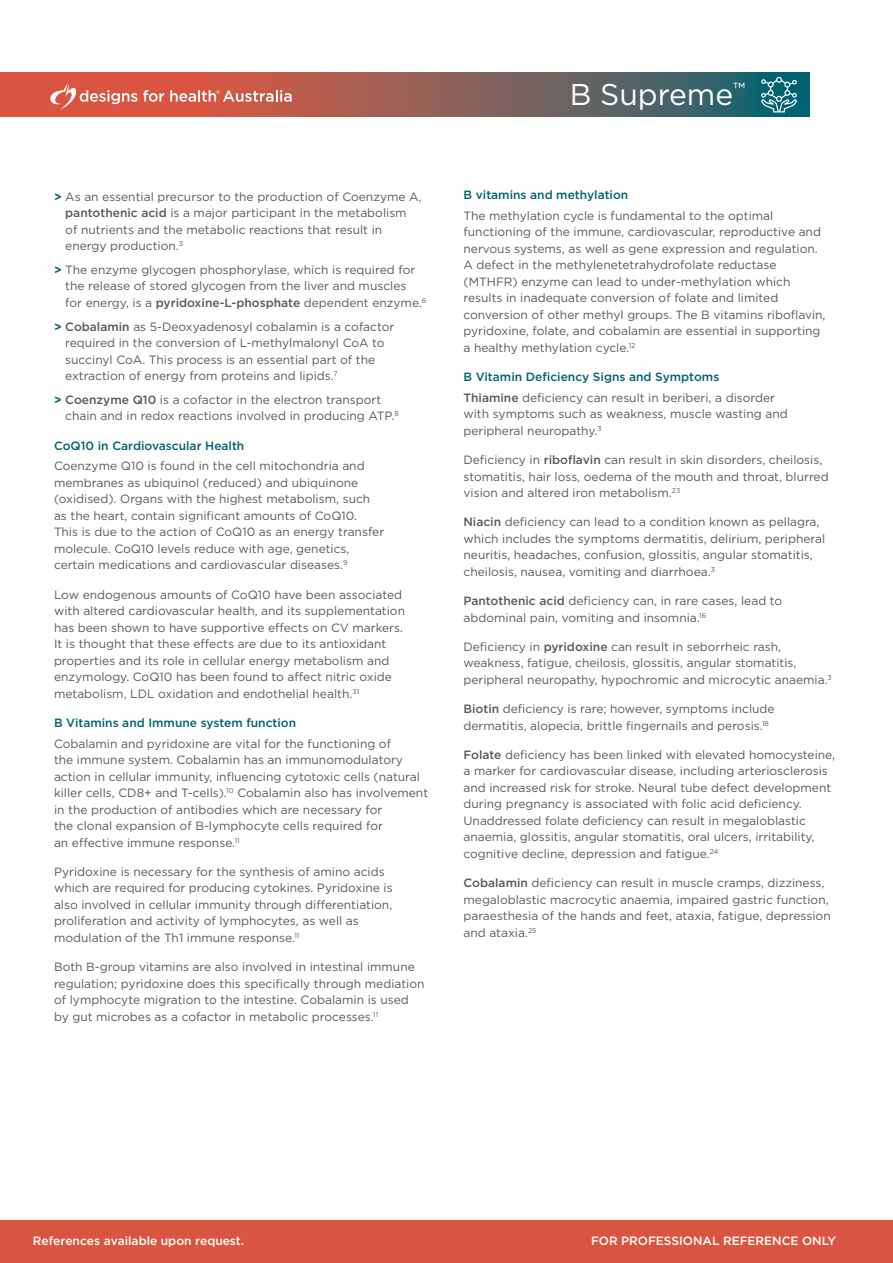
<style>
.page{position:relative;width:893px;height:1263px;background:#fff}
.page>*{position:absolute;margin:0;border:0;box-sizing:border-box;transform-origin:0 0}
.t1{font:30px "Gotham";color:#fff}
.t2{font:12px/16.5px "Gotham";color:#58595b}
.t3{font:500 12px "Gotham";color:#006271}
.t4{font:500 12px "Gotham";color:#fff}
.s1{font-weight:700;color:#006271}
.s2{font-weight:500}
.s3{font-weight:500;color:#006271}
</style>
<div class="page">
<div style="left:0;top:1220px;width:893px;height:43px;background:#d95541"></div>
<svg style="left:0;top:73px;width:810px;height:44px;background:#8b5e56"></svg>
<svg style="left:50px;top:83px;width:87px;height:27px;background:#df7463"></svg>
<svg style="left:143px;top:90px;width:21px;height:12px"></svg>
<svg style="left:170px;top:90px;width:122px;height:12px"></svg>
<svg style="left:761px;top:77px;width:36px;height:35px"></svg>
<p class="t2" style="left:65px;top:188px;width:358px;text-indent:-11px"><span class="s1">&gt;</span> As an essential precursor to the production of Coenzyme A, <span class="s2">pantothenic acid</span> is a major participant in the metabolism of nutrients and the metabolic reactions that result in energy production.<sup>3</sup></p>
<p class="t2" style="left:65px;top:261px;width:363px;text-indent:-11px"><span class="s1">&gt;</span> The enzyme glycogen phosphorylase, which is required for the release of stored glycogen from the liver and muscles<br>for energy, is a <span class="s2">pyridoxine-L-phosphate</span> dependent enzyme.<sup>6</sup></p>
<p class="t2" style="left:65px;top:318px;width:331px;text-indent:-11px"><span class="s1">&gt;</span> <span class="s2">Cobalamin</span> as 5-Deoxyadenosyl cobalamin is a cofactor required in the conversion of L-methylmalonyl CoA to succinyl CoA. This process is an essential part of the extraction of energy from proteins and lipids.<sup>7</sup></p>
<p class="t2" style="left:65px;top:391px;width:335px;text-indent:-11px"><span class="s1">&gt;</span> <span class="s2">Coenzyme Q10</span> is a cofactor in the electron transport chain and in redox reactions involved in producing ATP.<sup>8</sup></p>
<p class="t3" style="left:54px;top:437px;width:192px">CoQ10 in Cardiovascular Health</p>
<p class="t2" style="left:54px;top:458px;width:332px">Coenzyme Q10 is found in the cell mitochondria and membranes as ubiquinol (reduced) and ubiquinone (oxidised). Organs with the highest metabolism, such as the heart, contain significant amounts of CoQ10.<br>This is due to the action of CoQ10 as an energy transfer molecule. CoQ10 levels reduce with age, genetics, certain medications and cardiovascular diseases.<sup>9</sup></p>
<p class="t2" style="left:54px;top:586px;width:353px">Low endogenous amounts of CoQ10 have been associated with altered cardiovascular health, and its supplementation has been shown to have supportive effects on CV markers.<br>It is thought that these effects are due to its antioxidant properties and its role in cellular energy metabolism and enzymology. CoQ10 has been found to affect nitric oxide metabolism, LDL oxidation and endothelial health.<sup>31</sup></p>
<p class="t3" style="left:54px;top:715px;width:244px">B Vitamins and Immune system function</p>
<p class="t2" style="left:54px;top:735px;width:376px">Cobalamin and pyridoxine are vital for the functioning of<br>the immune system. Cobalamin has an immunomodulatory action in cellular immunity, influencing cytotoxic cells (natural killer cells, CD8+ and T-cells).<sup>10</sup> Cobalamin also has involvement in the production of antibodies which are necessary for<br>the clonal expansion of B-lymphocyte cells required for<br>an effective immune response.<sup>11</sup></p>
<p class="t2" style="left:54px;top:863px;width:340px">Pyridoxine is necessary for the synthesis of amino acids which are required for producing cytokines. Pyridoxine is also involved in cellular immunity through differentiation, proliferation and activity of lymphocytes, as well as modulation of the Th1 immune response.<sup>11</sup></p>
<p class="t2" style="left:54px;top:958px;width:372px">Both B-group vitamins are also involved in intestinal immune regulation; pyridoxine does this specifically through mediation of lymphocyte migration to the intestine. Cobalamin is used by gut microbes as a cofactor in metabolic processes.<sup>11</sup></p>
<h1 class="t1" style="left:570px;top:75px;width:177px">B Supreme<sup>™</sup></h1>
<p class="t3" style="left:463px;top:187px;width:166px">B vitamins and methylation</p>
<p class="t2" style="left:463px;top:207px;width:364px">The methylation cycle is fundamental to the optimal functioning of the immune, cardiovascular, reproductive and nervous systems, as well as gene expression and regulation.<br>A defect in the methylenetetrahydrofolate reductase (MTHFR) enzyme can lead to under-methylation which results in inadequate conversion of folate and limited conversion of other methyl groups. The B vitamins riboflavin, pyridoxine, folate, and cobalamin are essential in supporting a healthy methylation cycle.<sup>12</sup></p>
<p class="t2" style="left:463px;top:366px;width:313px;line-height:20.7px"><span class="s3">B Vitamin Deficiency Signs and Symptoms<br></span><span class="s2">Thiamine</span> deficiency can result in beriberi, a disorder</p>
<p class="t2" style="left:463px;top:405px;width:326px">with symptoms such as weakness, muscle wasting and peripheral neuropathy.<sup>3</sup></p>
<p class="t2" style="left:463px;top:451px;width:367px">Deficiency in <span class="s2">riboflavin</span> can result in skin disorders, cheilosis, stomatitis, hair loss, oedema of the mouth and throat, blurred vision and altered iron metabolism.<sup>23</sup></p>
<p class="t2" style="left:463px;top:513px;width:363px"><span class="s2">Niacin</span> deficiency can lead to a condition known as pellagra, which includes the symptoms dermatitis, delirium, peripheral neuritis, headaches, confusion, glossitis, angular stomatitis, cheilosis, nausea, vomiting and diarrhoea.<sup>3</sup></p>
<p class="t2" style="left:463px;top:592px;width:320px"><span class="s2">Pantothenic acid</span> deficiency can, in rare cases, lead to abdominal pain, vomiting and insomnia.<sup>16</sup></p>
<p class="t2" style="left:463px;top:638px;width:370px">Deficiency in <span class="s2">pyridoxine</span> can result in seborrheic rash, weakness, fatigue, cheilosis, glossitis, angular stomatitis, peripheral neuropathy, hypochromic and microcytic anaemia.<sup>3</sup></p>
<p class="t2" style="left:463px;top:700px;width:313px"><span class="s2">Biotin</span> deficiency is rare; however, symptoms include dermatitis, alopecia, brittle fingernails and perosis.<sup>18</sup></p>
<p class="t2" style="left:463px;top:746px;width:373px"><span class="s2">Folate</span> deficiency has been linked with elevated homocysteine, a marker for cardiovascular disease, including arteriosclerosis and increased risk for stroke. Neural tube defect development during pregnancy is associated with folic acid deficiency.<br>Unaddressed folate deficiency can result in megaloblastic anaemia, glossitis, angular stomatitis, oral ulcers, irritability, cognitive decline, depression and fatigue.<sup>24</sup></p>
<p class="t2" style="left:463px;top:874px;width:369px"><span class="s2">Cobalamin</span> deficiency can result in muscle cramps, dizziness, megaloblastic macrocytic anaemia, impaired gastric function, paraesthesia of the hands and feet, ataxia, fatigue, depression and ataxia.<sup>25</sup></p>
<p class="t4" style="left:33px;top:1233px;width:213px">References available upon request.</p>
<p class="t4" style="left:591px;top:1233px;width:247px">FOR PROFESSIONAL REFERENCE ONLY</p>
</div>
